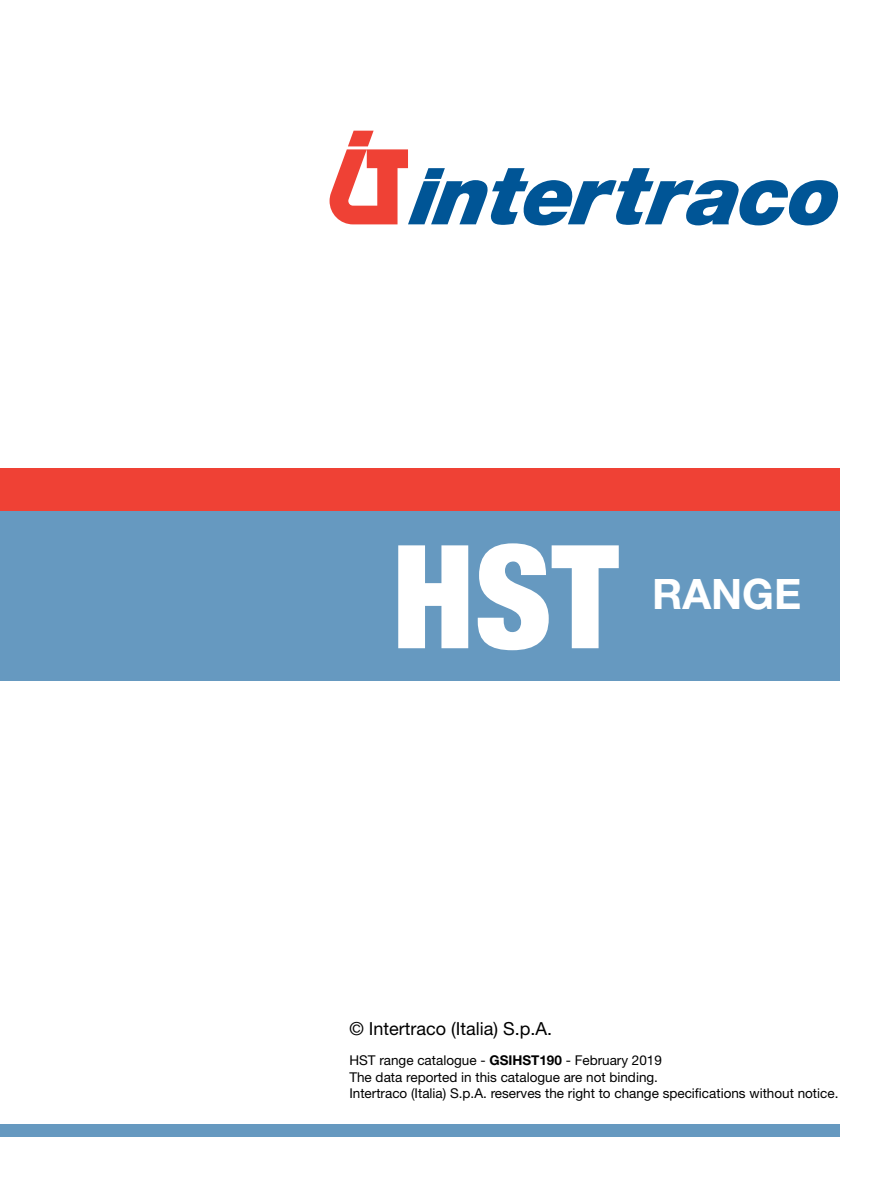
<style>
.page{position:relative;width:893px;height:1191px;background:#fff}
.page>*{position:absolute;margin:0;border:0;box-sizing:border-box;transform-origin:0 0}
.t1{font:900 condensed 144px "Helvetica Neue LT Std";color:#fff}
.t2{font:700 42px "Helvetica Neue LT Std";color:#fff}
.t3{font:18px "Helvetica Neue LT Std";color:#000}
.t4{font:13.5px/16.5px "Helvetica Neue LT Std";color:#000}
.s1{font-weight:700}
</style>
<div class="page">
<div style="left:0;top:510px;width:840px;height:170px;background:#6699c0"></div>
<svg style="left:330px;top:131px;width:509px;height:94px"></svg>
<div style="left:0;top:468px;width:840px;height:42px;background:#ef4135"></div>
<div style="left:0;top:1124px;width:840px;height:13px;background:#6699c0"></div>
<h1 class="t1" style="left:392px;top:508px;width:228px">HST</h1>
<h2 class="t2" style="left:652px;top:568px;width:151px">RANGE</h2>
<h3 class="t3" style="left:349px;top:1018px;width:204px">© Intertraco (Italia) S.p.A.</h3>
<p class="t4" style="left:349px;top:1052px;width:491px">HST range catalogue - <span class="s1">GSIHST190</span> - February 2019<br>The data reported in this catalogue are not binding.<br>Intertraco (Italia) S.p.A. reserves the right to change specifications without notice.</p>
</div>
